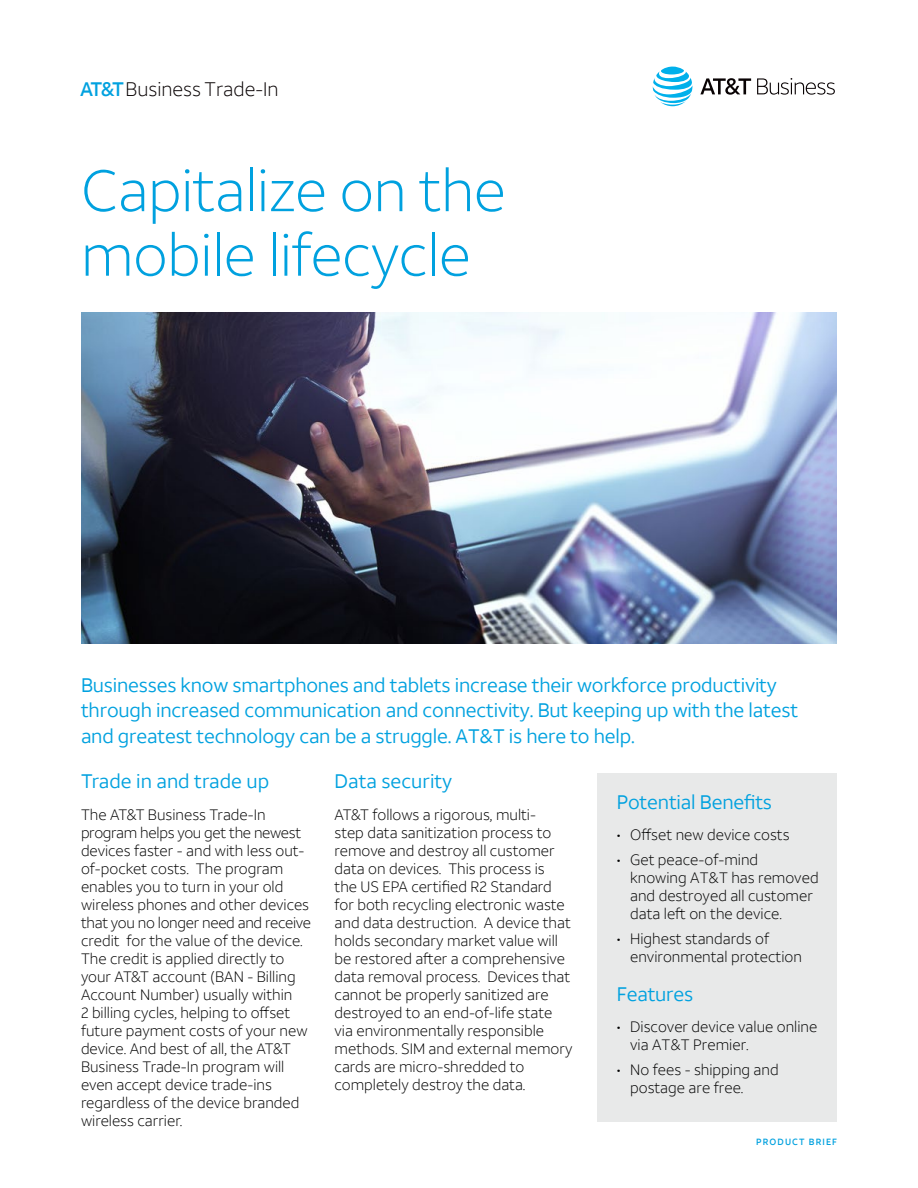
<style>
.page{position:relative;width:918px;height:1188px;background:#fff}
.page>*{position:absolute;margin:0;border:0;box-sizing:border-box;transform-origin:0 0}
.t1{font:300 58.5px/64.5px "ATT Aleck Sans";letter-spacing:-.01em;color:#00a1df}
.t2{font:19.5px/25.5px "ATT Aleck Sans";letter-spacing:-.01em;color:#00a1df}
.t3{font:300 19.5px "ATT Aleck Sans";color:#090304}
.t4{font:300 15px/18px "ATT Aleck Sans";color:#000}
.t5{font:500 9px "ATT Aleck Sans";letter-spacing:.12em;color:#00a1df}
.s1{font-weight:500;color:#00a1df}
</style>
<div class="page">
<svg style="left:653px;top:67px;width:39px;height:39px"></svg>
<svg style="left:700px;top:78px;width:51px;height:17px"></svg>
<svg style="left:757px;top:78px;width:78px;height:17px"></svg>
<div style="left:597px;top:774px;width:239px;height:348px;background:#e8e9e9"></div>
<img style="left:81px;top:312px;width:755px;height:332px">
<h2 class="t3" style="left:80px;top:77px;width:200px"><span class="s1">AT&amp;T</span> Business Trade-In</h2>
<h1 class="t1" style="left:81px;top:158px;width:426px">Capitalize on the mobile lifecycle</h1>
<h2 class="t2" style="left:81px;top:672px;width:719px">Businesses know smartphones and tablets increase their workforce productivity through increased communication and connectivity. But keeping up with the latest and greatest technology can be a struggle. AT&amp;T is here to help.</h2>
<h2 class="t2" style="left:81px;top:769px;width:190px">Trade in and trade up</h2>
<p class="t4" style="left:81px;top:805px;width:232px">The AT&amp;T Business Trade-In program helps you get the newest devices faster - and with less out&shy;of-pocket costs. The program enables you to turn in your old wireless phones and other devices that you no longer need and receive credit for the value of the device.<br>The credit is applied directly to your AT&amp;T account (BAN - Billing<br>Account Number) usually within<br>2 billing cycles, helping to offset future payment costs of your new device. And best of all, the AT&amp;T<br>Business Trade-In program will even accept device trade-ins regardless of the device branded wireless carrier.</p>
<h2 class="t2" style="left:335px;top:769px;width:119px">Data security</h2>
<p class="t4" style="left:335px;top:805px;width:239px">AT&amp;T follows a rigorous, multi-<br>step data sanitization process to remove and destroy all customer data on devices. This process is<br>the US EPA certified R2 Standard for both recycling electronic waste and data destruction. A device that holds secondary market value will be restored after a comprehensive data removal process. Devices that cannot be properly sanitized are destroyed to an end-of-life state via environmentally responsible methods. SIM and external memory cards are micro-shredded to completely destroy the data.</p>
<h2 class="t2" style="left:617px;top:789px;width:157px">Potential Benefits</h2>
<p class="t4" style="left:617px;top:826px;width:174px">• Offset new device costs</p>
<p class="t4" style="left:630px;top:850px;width:190px;text-indent:-14px">• Get peace-of-mind knowing AT&amp;T has removed and destroyed all customer data left on the device.</p>
<p class="t4" style="left:630px;top:929px;width:173px;text-indent:-14px">• Highest standards of environmental protection</p>
<h2 class="t2" style="left:617px;top:981px;width:78px">Features</h2>
<p class="t4" style="left:630px;top:1018px;width:189px;text-indent:-14px">• Discover device value online via AT&amp;T Premier.</p>
<p class="t4" style="left:630px;top:1060px;width:150px;text-indent:-14px">• No fees - shipping and postage are free.</p>
<p class="t5" style="left:756px;top:1137px;width:82px">PRODUCT BRIEF</p>
</div>
